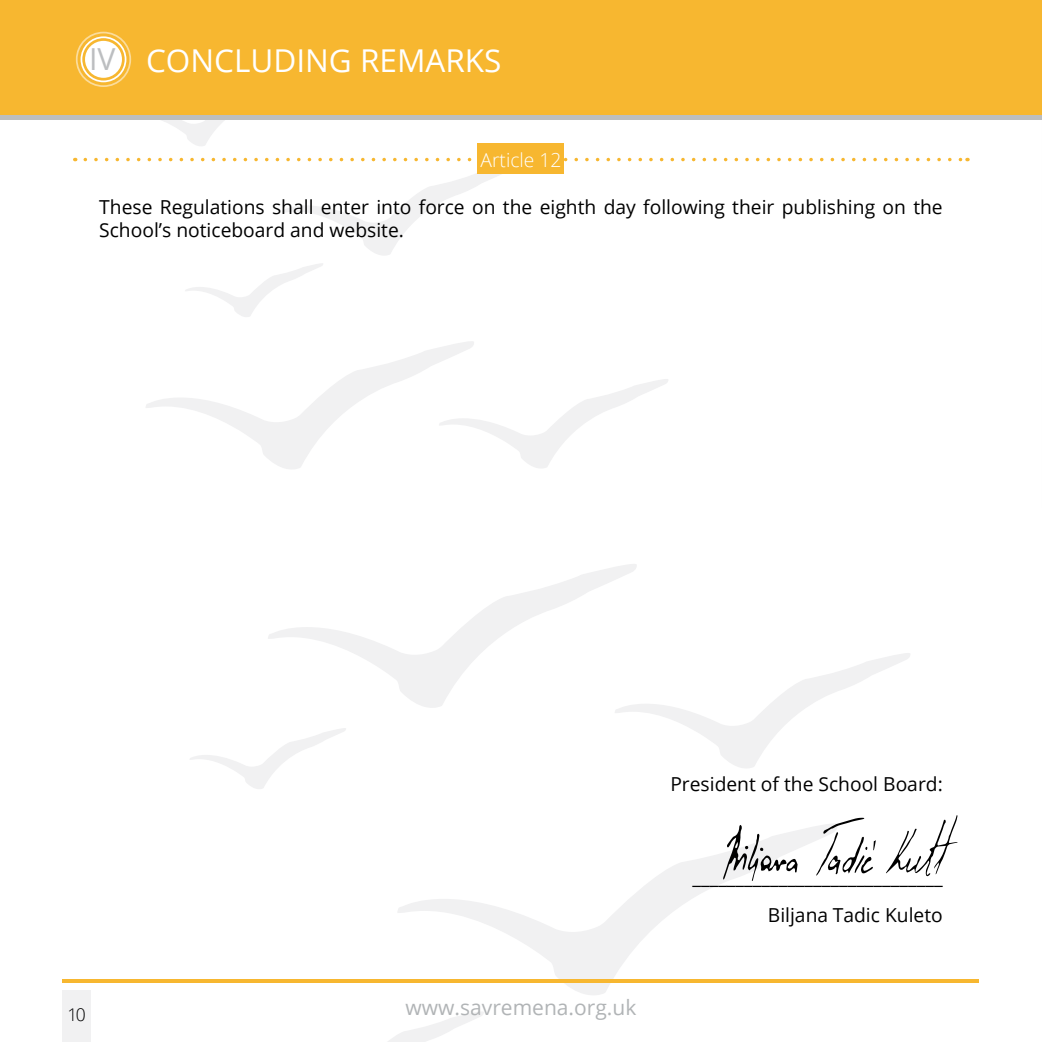
<style>
.page{position:relative;width:1042px;height:1042px;background:#fff}
.page>*{position:absolute;margin:0;border:0;box-sizing:border-box;transform-origin:0 0}
.t1{font:31.5px "Open Sans";color:#fff}
.t2{font:21px "Open Sans";color:#b1b4b6}
.t3{font:19.25px/23.1px "Open Sans";color:#000}
.t4{font:300 19.25px "Open Sans";color:#fff}
.t5{font:300 17.5px "Open Sans";color:#000}
.s1{font-size:30.28px;color:#bcbec0}
</style>
<div class="page">
<svg style="left:268px;top:564px;width:369px;height:144px"></svg>
<svg style="left:614px;top:653px;width:296px;height:115px"></svg>
<svg style="left:388px;top:1012px;width:96px;height:30px"></svg>
<svg style="left:397px;top:826px;width:441px;height:169px"></svg>
<svg style="left:146px;top:341px;width:522px;height:128px"></svg>
<svg style="left:185px;top:263px;width:138px;height:54px"></svg>
<svg style="left:190px;top:728px;width:156px;height:61px"></svg>
<svg style="left:162px;top:120px;width:63px;height:26px"></svg>
<div style="left:63px;top:990px;width:28px;height:52px;background:#f1f1f2"></div>
<hr style="left:63px;top:979px;width:916px;height:3px;background:#f7b730">
<div style="left:0;top:0;width:1042px;height:115px;background:#f7b730"></div>
<div style="left:85px;top:41px;width:37px;height:37px;background:#fff;border-radius:50%"></div>
<div style="left:81px;top:36px;width:45px;height:46px;border:2px solid #fff;border-radius:50%"></div>
<div style="left:0;top:115px;width:1042px;height:5px;background:#bcbec0"></div>
<div style="left:76px;top:32px;width:55px;height:55px;border:2px solid #fff;border-radius:50%"></div>
<svg style="left:886px;top:815px;width:71px;height:61px"></svg>
<svg style="left:723px;top:825px;width:74px;height:56px"></svg>
<svg style="left:816px;top:818px;width:60px;height:58px"></svg>
<svg style="left:85px;top:158px;width:883px;height:97px"></svg>
<div style="left:478px;top:143px;width:86px;height:31px;background:#f7b730"></div>
<h1 class="t1" style="left:89px;top:39px;width:414px"><span class="s1">IV</span> CONCLUDING REMARKS</h1>
<p class="t4" style="left:480px;top:147px;width:82px">Article 12</p>
<p class="t3" style="left:99px;top:194px;width:845px">These Regulations shall enter into force on the eighth day following their publishing on the<br>School’s noticeboard and website.</p>
<p class="t3" style="left:670px;top:772px;width:274px">President of the School Board:</p>
<p class="t5" style="left:68px;top:1003px;width:20px">10</p>
<p class="t2" style="left:405px;top:993px;width:232px">www.savremena.org.uk</p>
<p class="t3" style="left:692px;top:857px;width:252px;line-height:38px;text-align:right">_____________________________<br>Biljana Tadic Kuleto</p>
</div>
